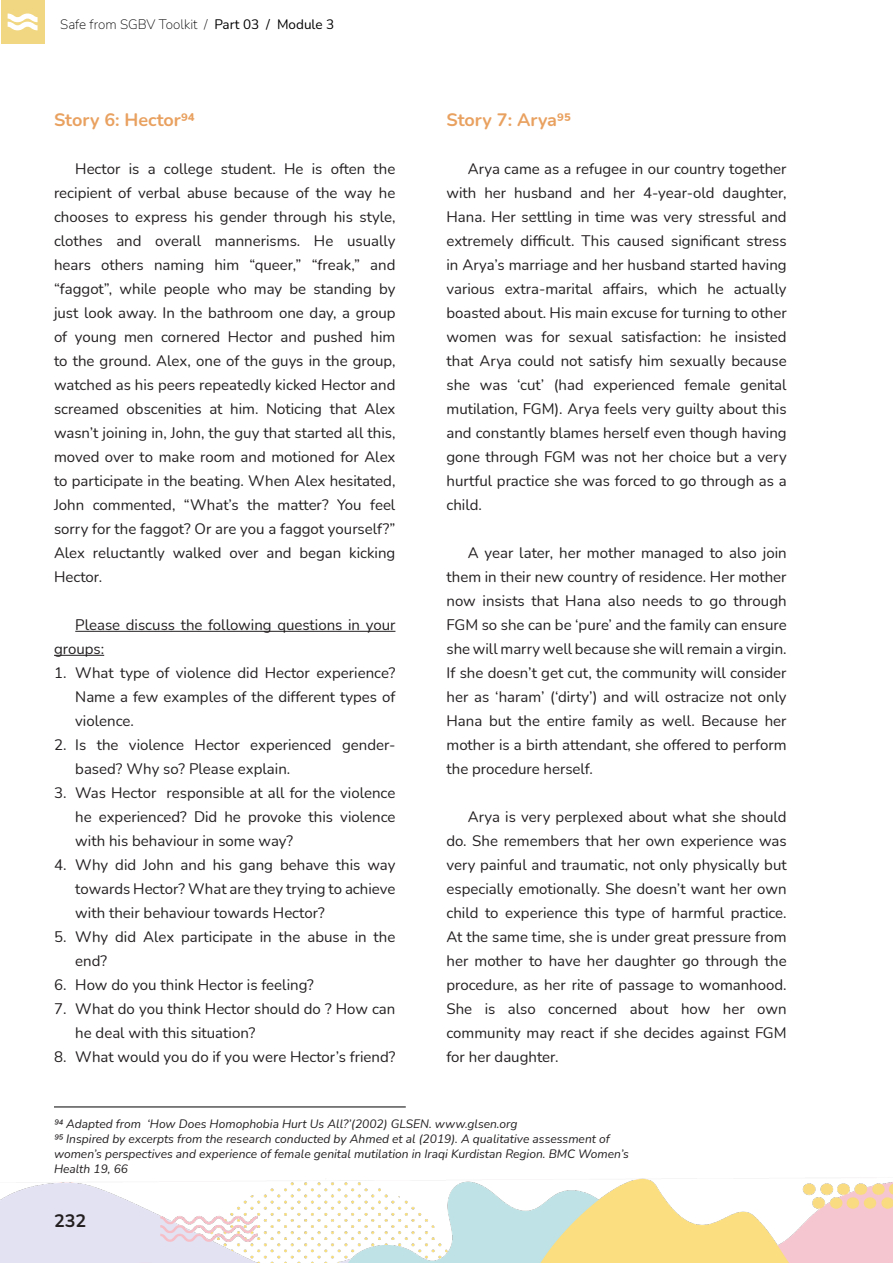
<style>
.page{position:relative;width:893px;height:1263px;background:#fff}
.page>*{position:absolute;margin:0;border:0;box-sizing:border-box;transform-origin:0 0}
.Yellow_small_bolded{font:700 18px "Nunito";color:#e9a160}
.t1{font:700 18px "Nunito";color:#231f20}
.Text{font:15px/24px "Nunito";color:#231f20;text-align:justify}
.Bullets{font:15px/24px "Nunito";color:#231f20;text-align:justify}
.t2{font:200 13.5px "Nunito";color:#000001}
.Notes{font:italic 12px/15px "Nunito";color:#231f20}
.s1{font-weight:400}
</style>
<div class="page">
<img style="left:0;top:1177px;width:893px;height:86px">
<hr style="left:75px;top:631px;width:320px;height:1px;background:#231f20">
<hr style="left:54px;top:655px;width:50px;height:1px;background:#231f20">
<div style="left:1px;top:0;width:44px;height:44px;background:#f1d781"></div>
<hr style="left:54px;top:1106px;width:352px;height:1px;background:#000">
<svg style="left:8px;top:14px;width:30px;height:16px"></svg>
<p class="t2" style="left:60px;top:15px;width:275px">Safe from SGBV Toolkit / <span class="s1">Part 03 / Module 3</span></p>
<p class="Yellow_small_bolded" style="left:54px;top:107px;width:142px">Story 6: Hector94</p>
<p class="Text" style="left:54px;top:156px;width:343px;text-indent:21px">Hector is a college student. He is often the recipient of verbal abuse because of the way he chooses to express his gender through his style, clothes and overall mannerisms. He usually hears others naming him “queer,” “freak,” and “faggot”, while people who may be standing by just look away. In the bathroom one day, a group of young men cornered Hector and pushed him to the ground. Alex, one of the guys in the group, watched as his peers repeatedly kicked Hector and screamed obscenities at him. Noticing that Alex wasn’t joining in, John, the guy that started all this, moved over to make room and motioned for Alex to participate in the beating. When Alex hesitated, John commented, “What’s the matter? You feel sorry for the faggot? Or are you a faggot yourself?” Alex reluctantly walked over and began kicking Hector.</p>
<p class="Text" style="left:54px;top:612px;width:343px;text-indent:21px">Please discuss the following questions in your groups:</p>
<p class="Bullets" style="left:75px;top:660px;width:322px;text-indent:-21px">1. What type of violence did Hector experience?<br>Name a few examples of the different types of violence.</p>
<p class="Bullets" style="left:75px;top:732px;width:322px;text-indent:-21px">2. Is the violence Hector experienced gender&shy;based? Why so? Please explain.</p>
<p class="Bullets" style="left:75px;top:780px;width:322px;text-indent:-21px">3. Was Hector responsible at all for the violence he experienced? Did he provoke this violence with his behaviour in some way?</p>
<p class="Bullets" style="left:75px;top:852px;width:322px;text-indent:-21px">4. Why did John and his gang behave this way towards Hector? What are they trying to achieve with their behaviour towards Hector?</p>
<p class="Bullets" style="left:75px;top:924px;width:322px;text-indent:-21px">5. Why did Alex participate in the abuse in the end?</p>
<p class="Bullets" style="left:54px;top:972px;width:261px">6. How do you think Hector is feeling?</p>
<p class="Bullets" style="left:75px;top:996px;width:322px;text-indent:-21px">7. What do you think Hector should do ? How can he deal with this situation?</p>
<p class="Bullets" style="left:54px;top:1044px;width:343px">8. What would you do if you were Hector’s friend?</p>
<p class="Yellow_small_bolded" style="left:446px;top:107px;width:126px">Story 7: Arya95</p>
<p class="Text" style="left:446px;top:156px;width:342px;text-indent:21px">Arya came as a refugee in our country together with her husband and her 4-year-old daughter, Hana. Her settling in time was very stressful and extremely difficult. This caused significant stress in Arya’s marriage and her husband started having various extra-marital affairs, which he actually boasted about. His main excuse for turning to other women was for sexual satisfaction: he insisted that Arya could not satisfy him sexually because she was ‘cut’ (had experienced female genital mutilation, FGM). Arya feels very guilty about this and constantly blames herself even though having gone through FGM was not her choice but a very hurtful practice she was forced to go through as a child.</p>
<p class="Text" style="left:446px;top:540px;width:342px;text-indent:21px">A year later, her mother managed to also join them in their new country of residence. Her mother now insists that Hana also needs to go through FGM so she can be ‘pure’ and the family can ensure she will marry well because she will remain a virgin.<br>If she doesn’t get cut, the community will consider her as ‘haram’ (‘dirty’) and will ostracize not only Hana but the entire family as well. Because her mother is a birth attendant, she offered to perform the procedure herself.</p>
<p class="Text" style="left:446px;top:804px;width:342px;text-indent:21px">Arya is very perplexed about what she should do. She remembers that her own experience was very painful and traumatic, not only physically but especially emotionally. She doesn’t want her own child to experience this type of harmful practice.<br>At the same time, she is under great pressure from her mother to have her daughter go through the procedure, as her rite of passage to womanhood.<br>She is also concerned about how her own community may react if she decides against FGM for her daughter.</p>
<p class="Notes" style="left:54px;top:1116px;width:465px">94 Adapted from ‘How Does Homophobia Hurt Us All?’(2002) GLSEN. www.glsen.org</p>
<p class="Notes" style="left:54px;top:1131px;width:576px">95 Inspired by excerpts from the research conducted by Ahmed et al (2019). A qualitative assessment of women’s perspectives and experience of female genital mutilation in Iraqi Kurdistan Region. BMC Women’s<br>Health 19, 66</p>
<p class="t1" style="left:54px;top:1208px;width:34px">232</p>
</div>
